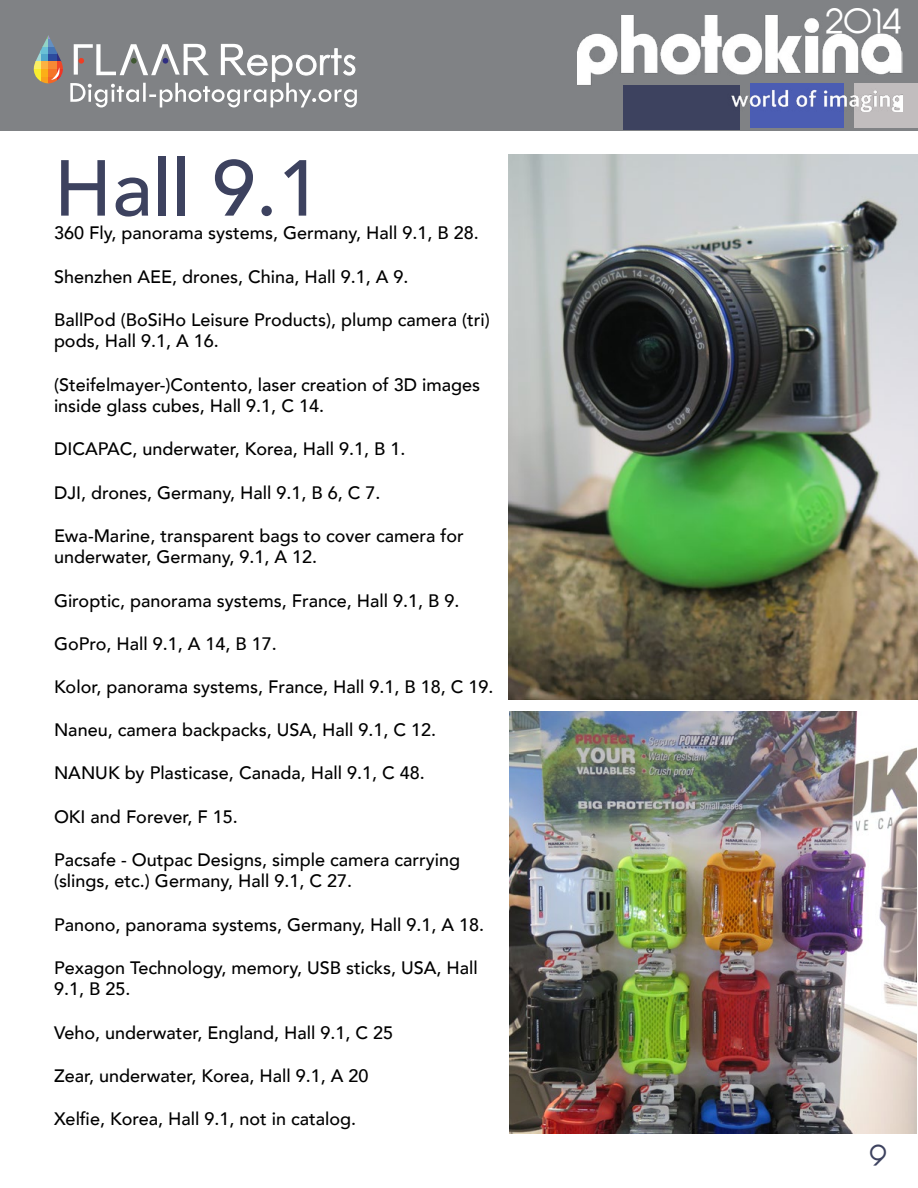
<style>
.page{position:relative;width:918px;height:1188px;background:#fff}
.page>*{position:absolute;margin:0;border:0;box-sizing:border-box;transform-origin:0 0}
.t1{font:500 78.45px "Avenir";color:#3d425f}
.t2{font:32.7px "Abeatby Kai";color:#fff}
.t3{font:27px "Abeatby Kai";color:#3d425f}
.t4{font:500 18px/21.6px "Avenir";color:#000}
</style>
<div class="page">
<img style="left:508px;top:154px;width:410px;height:545px">
<img style="left:510px;top:711px;width:407px;height:423px">
<div style="left:0;top:0;width:918px;height:130px;background:#808285"></div>
<div style="left:624px;top:85px;width:116px;height:44px;background:#3d425f"></div>
<div style="left:750px;top:84px;width:94px;height:44px;background:#4b5db3"></div>
<div style="left:855px;top:84px;width:63px;height:44px;background:#c1bdbe"></div>
<img style="left:578px;top:16px;width:325px;height:96px">
<svg style="left:33px;top:35px;width:324px;height:72px"></svg>
<h1 class="t1" style="left:54px;top:120px;width:269px">Hall 9.1</h1>
<p class="t4" style="left:54px;top:221px;width:426px">360 Fly, panorama systems, Germany, Hall 9.1, B 28.</p>
<p class="t4" style="left:54px;top:265px;width:356px">Shenzhen AEE, drones, China, Hall 9.1, A 9.</p>
<p class="t4" style="left:54px;top:308px;width:437px">BallPod (BoSiHo Leisure Products), plump camera (tri) pods, Hall 9.1, A 16.</p>
<p class="t4" style="left:54px;top:373px;width:428px">(Steifelmayer-)Contento, laser creation of 3D images inside glass cubes, Hall 9.1, C 14.</p>
<p class="t4" style="left:54px;top:437px;width:353px">DICAPAC, underwater, Korea, Hall 9.1, B 1.</p>
<p class="t4" style="left:54px;top:481px;width:328px">DJI, drones, Germany, Hall 9.1, B 6, C 7.</p>
<p class="t4" style="left:54px;top:524px;width:411px">Ewa-Marine, transparent bags to cover camera for underwater, Germany, 9.1, A 12.</p>
<p class="t4" style="left:54px;top:589px;width:407px">Giroptic, panorama systems, France, Hall 9.1, B 9.</p>
<p class="t4" style="left:54px;top:632px;width:224px">GoPro, Hall 9.1, A 14, B 17.</p>
<p class="t4" style="left:54px;top:675px;width:441px">Kolor, panorama systems, France, Hall 9.1, B 18, C 19.</p>
<p class="t4" style="left:54px;top:718px;width:384px">Naneu, camera backpacks, USA, Hall 9.1, C 12.</p>
<p class="t4" style="left:54px;top:761px;width:372px">NANUK by Plasticase, Canada, Hall 9.1, C 48.</p>
<p class="t4" style="left:54px;top:805px;width:185px">OKI and Forever, F 15.</p>
<p class="t4" style="left:54px;top:848px;width:408px">Pacsafe - Outpac Designs, simple camera carrying (slings, etc.) Germany, Hall 9.1, C 27.</p>
<p class="t4" style="left:54px;top:913px;width:432px">Panono, panorama systems, Germany, Hall 9.1, A 18.</p>
<p class="t4" style="left:54px;top:956px;width:425px">Pexagon Technology, memory, USB sticks, USA, Hall<br>9.1, B 25.</p>
<p class="t4" style="left:54px;top:1021px;width:341px">Veho, underwater, England, Hall 9.1, C 25</p>
<p class="t4" style="left:54px;top:1064px;width:316px">Zear, underwater, Korea, Hall 9.1, A 20</p>
<p class="t4" style="left:54px;top:1107px;width:304px">Xelfie, Korea, Hall 9.1, not in catalog.</p>
<h2 class="t2" style="left:826px;top:8px;width:78px">2014</h2>
<h3 class="t3" style="left:870px;top:1144px;width:19px">9</h3>
</div>
